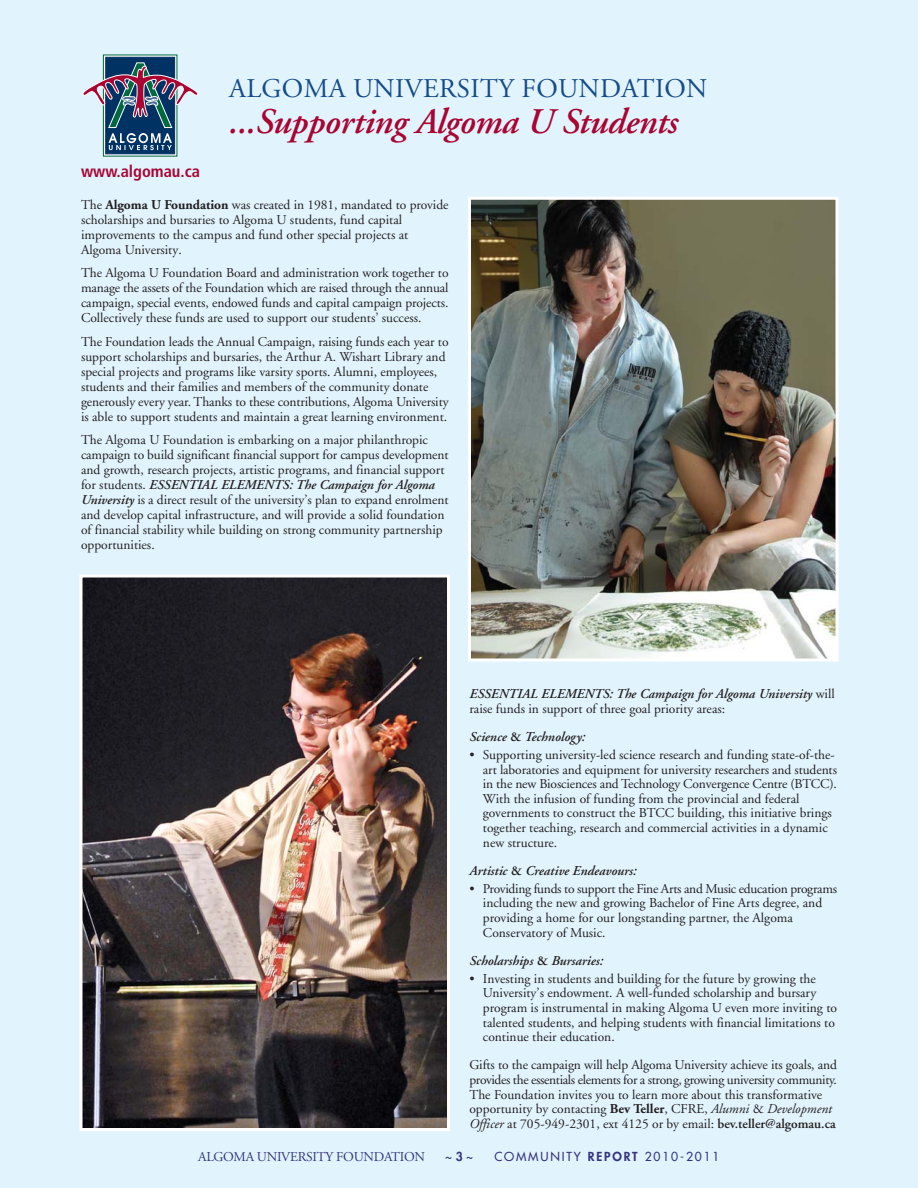
<style>
.page{position:relative;width:918px;height:1188px;background:#e1f4fd}
.page>*{position:absolute;margin:0;border:0;box-sizing:border-box;transform-origin:0 0}
.t1{font:italic 600 36px "Adobe Garamond";letter-spacing:-.01em;color:#a90432}
.t2{font:27px "Adobe Garamond";letter-spacing:.015em;color:#154b88}
.t3{font:700 condensed 16.5px "Frutiger";color:#a90432}
.t4{font:13.5px/15px "Adobe Garamond";color:#231f20}
.t5{font:italic 600 13.5px/14.5px "Adobe Garamond";color:#231f20}
.t6{font:13.5px "Adobe Garamond";letter-spacing:-.02em;color:#36337e}
.t7{font:12.15px "Futura";letter-spacing:.15em;color:#36337e}
.s1{font-weight:700}
.s2{font-weight:600;font-style:italic}
.s3{font-weight:400;font-style:normal}
.s4{font-style:normal}
.s5{font-style:italic}
.s6{font-weight:600}
.s7{font-weight:800}
</style>
<div class="page">
<img style="left:472px;top:201px;width:363px;height:457px">
<div style="left:468px;top:197px;width:371px;height:465px;border:3px solid #fff"></div>
<svg style="left:103px;top:55px;width:74px;height:101px"></svg>
<div style="left:105px;top:57px;width:70px;height:97px;background:#003263;border:1px solid #003263"></div>
<svg style="left:82px;top:62px;width:116px;height:88px"></svg>
<img style="left:84px;top:578px;width:362px;height:549px">
<div style="left:80px;top:574px;width:370px;height:557px;border:3px solid #fff"></div>
<p class="t3" style="left:81px;top:165px;width:120px">www.algomau.ca</p>
<h2 class="t2" style="left:229px;top:78px;width:480px">ALGOMA UNIVERSITY FOUNDATION</h2>
<h1 class="t1" style="left:229px;top:107px;width:450px">...Supporting Algoma U Students</h1>
<p class="t4" style="left:81px;top:199px;width:369px">The <span class="s1">Algoma U Foundation</span> was created in 1981, mandated to provide scholarships and bursaries to Algoma U students, fund capital improvements to the campus and fund other special projects at Algoma University.</p>
<p class="t4" style="left:81px;top:267px;width:369px;text-align:justify">The Algoma U Foundation Board and administration work together to manage the assets of the Foundation which are raised through the annual campaign, special events, endowed funds and capital campaign projects.<br>Collectively these funds are used to support our students’ success.</p>
<p class="t4" style="left:81px;top:335px;width:369px">The Foundation leads the Annual Campaign, raising funds each year to support scholarships and bursaries, the Arthur A. Wishart Library and special projects and programs like varsity sports. Alumni, employees, students and their families and members of the community donate generously every year. Thanks to these contributions, Algoma University is able to support students and maintain a great learning environment.</p>
<p class="t4" style="left:81px;top:433px;width:369px">The Algoma U Foundation is embarking on a major philanthropic campaign to build significant financial support for campus development and growth, research projects, artistic programs, and financial support for students. <span class="s2">ESSENTIAL ELEMENTS: The Campaign for Algoma University</span> is a direct result of the university’s plan to expand enrolment and develop capital infrastructure, and will provide a solid foundation of financial stability while building on strong community partnership opportunities.</p>
<p class="t5" style="left:469px;top:688px;width:367px">ESSENTIAL ELEMENTS: The Campaign for Algoma University <span class="s3">will raise funds in support of three goal priority areas:</span></p>
<p class="t5" style="left:469px;top:731px;width:117px">Science <span class="s4">&amp;</span> Technology:</p>
<p class="t4" style="left:483px;top:749px;width:356px;line-height:14.5px;text-indent:-14px">• Supporting university-led science research and funding state-of-the&shy;art laboratories and equipment for university researchers and students in the new Biosciences and Technology Convergence Centre (BTCC).<br>With the infusion of funding from the provincial and federal governments to construct the BTCC building, this initiative brings together teaching, research and commercial activities in a dynamic new structure.</p>
<p class="t5" style="left:469px;top:865px;width:169px">Artistic <span class="s4">&amp;</span> Creative Endeavours:</p>
<p class="t4" style="left:483px;top:882px;width:356px;line-height:14.5px;text-indent:-14px">• Providing funds to support the Fine Arts and Music education programs including the new and growing Bachelor of Fine Arts degree, and providing a home for our longstanding partner, the Algoma Conservatory of Music.</p>
<p class="t5" style="left:469px;top:955px;width:135px">Scholarships <span class="s4">&amp;</span> Bursaries:</p>
<p class="t4" style="left:483px;top:972px;width:356px;line-height:14.5px;text-indent:-14px">• Investing in students and building for the future by growing the University’s endowment. A well-funded scholarship and bursary program is instrumental in making Algoma U even more inviting to talented students, and helping students with financial limitations to continue their education.</p>
<p class="t4" style="left:469px;top:1059px;width:369px;line-height:14.5px">Gifts to the campaign will help Algoma University achieve its goals, and provides the essentials elements for a strong, growing university community.<br>The Foundation invites you to learn more about this transformative opportunity by contacting <span class="s1">Bev Teller</span>, CFRE, <span class="s5">Alumni</span> &amp; <span class="s5">Development Officer</span> at 705-949-2301, ext 4125 or by email: <span class="s6">bev.teller@algomau.ca</span></p>
<p class="t6" style="left:198px;top:1151px;width:229px">ALGOMA UNIVERSITY FOUNDATION</p>
<p class="t7" style="left:445px;top:1151px;width:30px">~ <span class="s7">3</span> ~</p>
<p class="t7" style="left:494px;top:1151px;width:227px">COMMUNITY <span class="s7">REPORT</span> 2010-2011</p>
</div>
